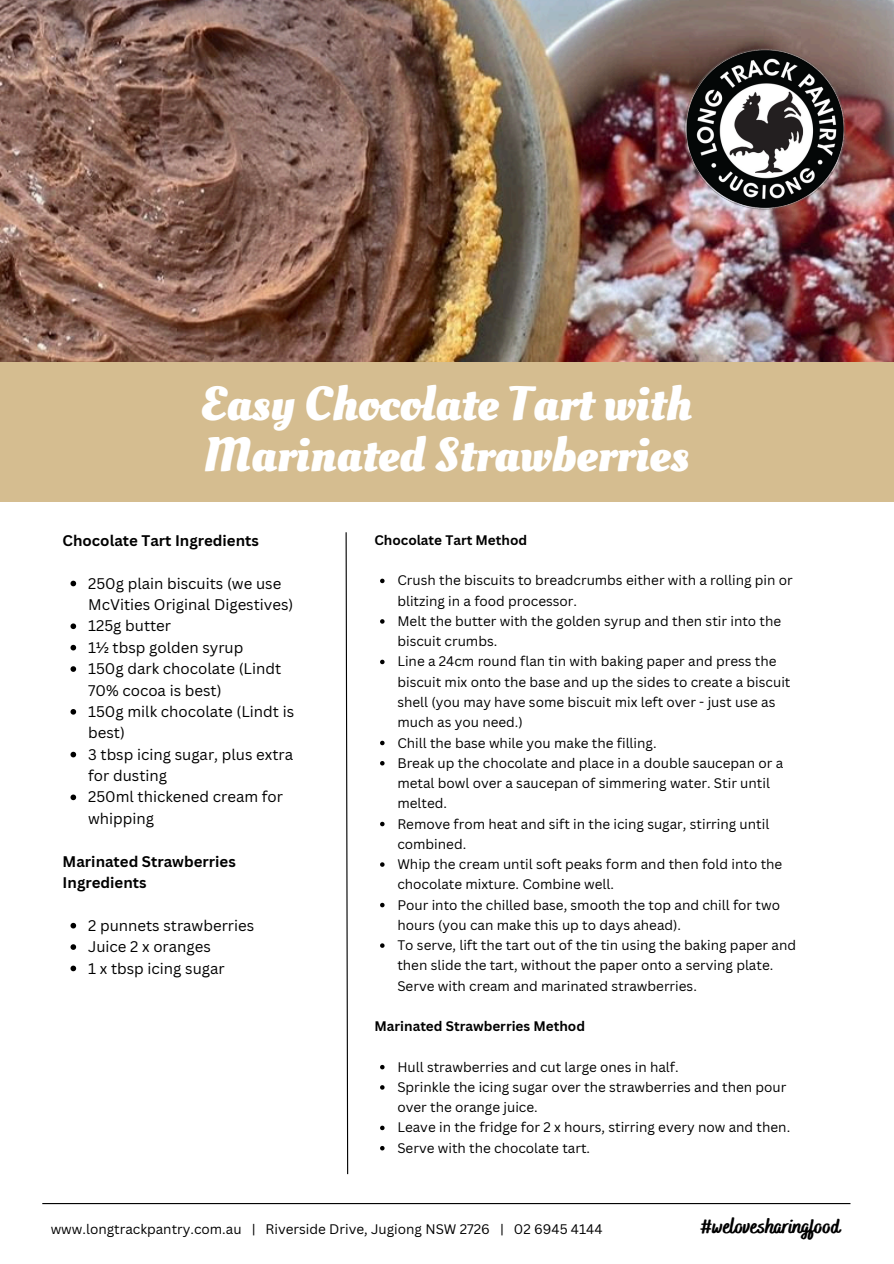
<style>
.page{position:relative;width:894px;height:1264px;background:#fff}
.page>*{position:absolute;margin:0;border:0;box-sizing:border-box;transform-origin:0 0}
.t1{font:700 48px/50.7px "Oleo Script";color:#fff}
.t2{font:800 21px "Bakerie Smooth";color:#000}
.t3{font:15px/21.3px "Canva Sans";color:#000}
.t4{font:700 15px/21.3px "Canva Sans";color:#000}
.t5{font:13.5px/20.2px "Canva Sans";color:#000}
.t6{font:700 13.5px "Canva Sans";color:#000}
</style>
<div class="page">
<img style="left:0;top:0;width:893px;height:362px">
<img style="left:679px;top:43px;width:171px;height:171px">
<hr style="left:42px;top:1202px;width:808px;height:2px;background:#000">
<svg style="left:345px;top:532px;width:3px;height:643px"></svg>
<div style="left:0;top:362px;width:893px;height:139px;background:#d5bd90"></div>
<svg style="left:70px;top:580px;width:6px;height:6px"></svg>
<svg style="left:70px;top:623px;width:6px;height:6px"></svg>
<svg style="left:70px;top:645px;width:6px;height:5px"></svg>
<svg style="left:70px;top:666px;width:6px;height:6px"></svg>
<svg style="left:70px;top:709px;width:6px;height:5px"></svg>
<svg style="left:70px;top:751px;width:6px;height:6px"></svg>
<svg style="left:70px;top:794px;width:6px;height:6px"></svg>
<svg style="left:70px;top:922px;width:6px;height:6px"></svg>
<svg style="left:70px;top:944px;width:6px;height:5px"></svg>
<svg style="left:70px;top:965px;width:6px;height:6px"></svg>
<svg style="left:380px;top:578px;width:4px;height:5px"></svg>
<svg style="left:380px;top:619px;width:4px;height:4px"></svg>
<svg style="left:380px;top:659px;width:4px;height:5px"></svg>
<svg style="left:380px;top:740px;width:4px;height:5px"></svg>
<svg style="left:380px;top:761px;width:4px;height:4px"></svg>
<svg style="left:380px;top:821px;width:4px;height:5px"></svg>
<svg style="left:380px;top:862px;width:4px;height:4px"></svg>
<svg style="left:380px;top:902px;width:4px;height:5px"></svg>
<svg style="left:380px;top:943px;width:4px;height:4px"></svg>
<svg style="left:380px;top:1064px;width:4px;height:5px"></svg>
<svg style="left:380px;top:1085px;width:4px;height:4px"></svg>
<svg style="left:380px;top:1125px;width:4px;height:5px"></svg>
<svg style="left:380px;top:1146px;width:4px;height:4px"></svg>
<h3 class="t1" style="left:200px;top:379px;width:493px">Easy Chocolate Tart with<br>Marinated Strawberries</h3>
<p class="t4" style="left:63px;top:529px;width:198px">Chocolate Tart Ingredients</p>
<p class="t3" style="left:88px;top:572px;width:207px">250g plain biscuits (we use<br>McVities Original Digestives)</p>
<p class="t3" style="left:88px;top:615px;width:84px">125g butter</p>
<p class="t3" style="left:88px;top:636px;width:157px">1½ tbsp golden syrup</p>
<p class="t3" style="left:88px;top:657px;width:194px">150g dark chocolate (Lindt<br>70% cocoa is best)</p>
<p class="t3" style="left:88px;top:700px;width:207px">150g milk chocolate (Lindt is best)</p>
<p class="t3" style="left:88px;top:743px;width:206px">3 tbsp icing sugar, plus extra for dusting</p>
<h3 class="t3" style="left:88px;top:786px;width:196px">250ml thickened cream for whipping</h3>
<p class="t4" style="left:63px;top:850px;width:175px">Marinated Strawberries<br>Ingredients</p>
<p class="t3" style="left:88px;top:914px;width:167px">2 punnets strawberries</p>
<p class="t3" style="left:88px;top:935px;width:124px">Juice 2 x oranges</p>
<h3 class="t3" style="left:88px;top:957px;width:138px">1 x tbsp icing sugar</h3>
<p class="t6" style="left:374px;top:530px;width:154px">Chocolate Tart Method</p>
<p class="t5" style="left:397px;top:570px;width:397px">Crush the biscuits to breadcrumbs either with a rolling pin or blitzing in a food processor.</p>
<p class="t5" style="left:397px;top:610px;width:385px">Melt the butter with the golden syrup and then stir into the biscuit crumbs.</p>
<p class="t5" style="left:397px;top:651px;width:394px">Line a 24cm round flan tin with baking paper and press the biscuit mix onto the base and up the sides to create a biscuit shell (you may have some biscuit mix left over - just use as much as you need.)</p>
<p class="t5" style="left:397px;top:732px;width:260px">Chill the base while you make the filling.</p>
<p class="t5" style="left:397px;top:752px;width:387px">Break up the chocolate and place in a double saucepan or a metal bowl over a saucepan of simmering water. Stir until melted.</p>
<p class="t5" style="left:397px;top:813px;width:373px">Remove from heat and sift in the icing sugar, stirring until combined.</p>
<p class="t5" style="left:397px;top:853px;width:386px">Whip the cream until soft peaks form and then fold into the chocolate mixture. Combine well.</p>
<p class="t5" style="left:397px;top:894px;width:384px">Pour into the chilled base, smooth the top and chill for two hours (you can make this up to days ahead).</p>
<h3 class="t5" style="left:397px;top:934px;width:400px">To serve, lift the tart out of the tin using the baking paper and then slide the tart, without the paper onto a serving plate.<br>Serve with cream and marinated strawberries.</h3>
<p class="t6" style="left:374px;top:1016px;width:212px">Marinated Strawberries Method</p>
<p class="t5" style="left:397px;top:1056px;width:283px">Hull strawberries and cut large ones in half.</p>
<p class="t5" style="left:397px;top:1076px;width:390px">Sprinkle the icing sugar over the strawberries and then pour over the orange juice.</p>
<p class="t5" style="left:397px;top:1117px;width:394px">Leave in the fridge for 2 x hours, stirring every now and then.</p>
<h2 class="t5" style="left:397px;top:1137px;width:194px">Serve with the chocolate tart.</h2>
<h1 class="t5" style="left:51px;top:1218px;width:553px">www.longtrackpantry.com.au | Riverside Drive, Jugiong NSW 2726 | 02 6945 4144</h1>
<p class="t2" style="left:700px;top:1213px;width:141px">#welovesharingfood</p>
</div>
